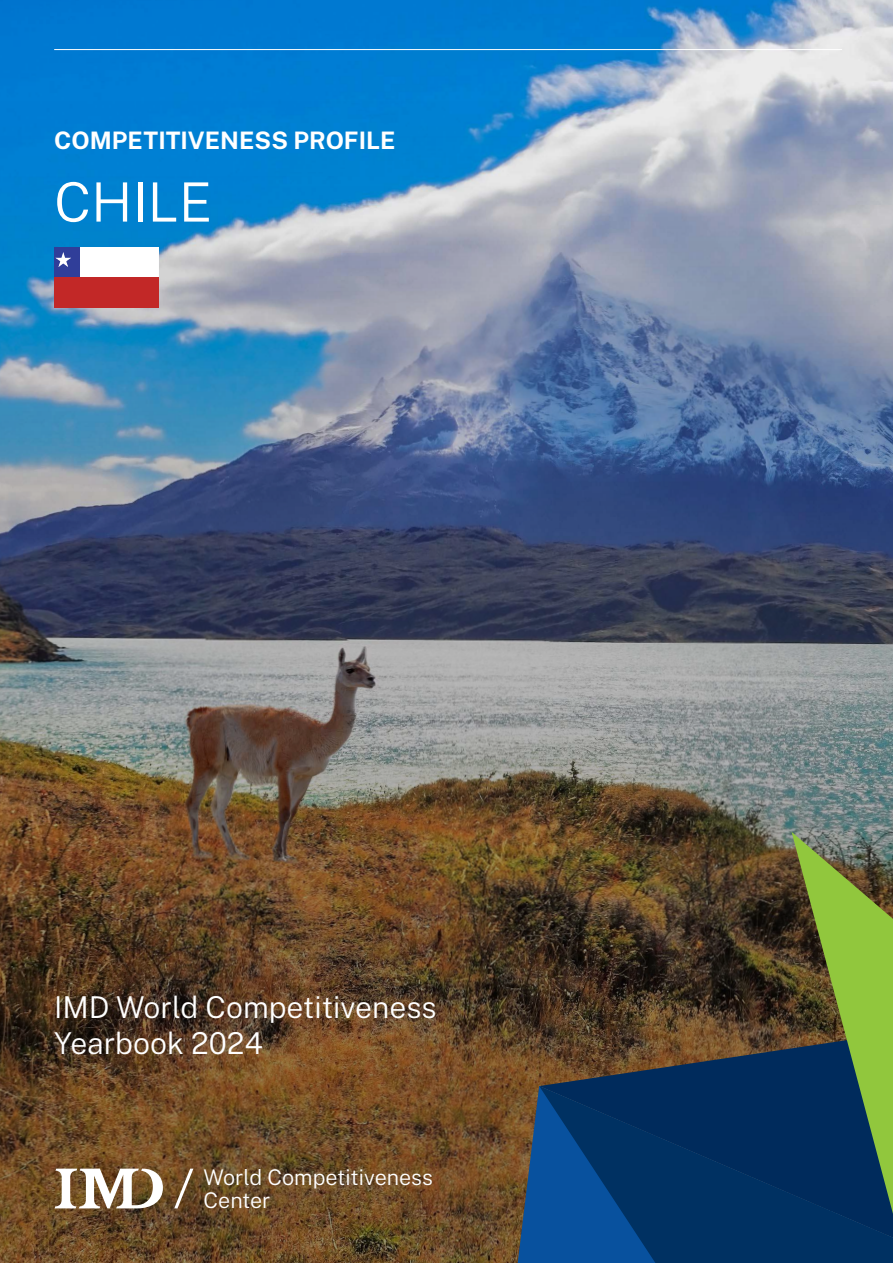
<style>
.page{position:relative;width:893px;height:1263px;background:#fff}
.page>*{position:absolute;margin:0;border:0;box-sizing:border-box;transform-origin:0 0}
.t1{font:300 54.15px "Public Sans";color:#fff}
.t2{font:300 30.15px/36.2px "Public Sans";color:#fff}
.t3{font:700 24.15px "Public Sans";color:#fff}
.t4{font:300 21.6px/23.1px "Public Sans";color:#fff}
</style>
<div class="page">
<img style="left:0;top:0;width:893px;height:1263px">
<svg style="left:539px;top:1033px;width:253px;height:53px;background:#443e3b"></svg>
<svg style="left:518px;top:1086px;width:21px;height:177px;background:#405264"></svg>
<svg style="left:539px;top:1086px;width:354px;height:177px;background:#01356c"></svg>
<svg style="left:792px;top:832px;width:101px;height:382px;background:#4f7046"></svg>
<hr style="left:54px;top:49px;width:788px;height:1px;background:#fff">
<svg style="left:174px;top:1168px;width:19px;height:40px"></svg>
<svg style="left:55px;top:1168px;width:108px;height:40px"></svg>
<svg style="left:54px;top:247px;width:104px;height:60px"></svg>
<p class="t3" style="left:54px;top:129px;width:343px">COMPETITIVENESS PROFILE</p>
<h1 class="t1" style="left:54px;top:177px;width:159px">CHILE</h1>
<p class="t2" style="left:54px;top:990px;width:384px">IMD World Competitiveness<br>Yearbook 2024</p>
<p class="t4" style="left:204px;top:1166px;width:231px">World Competitiveness<br>Center</p>
</div>
